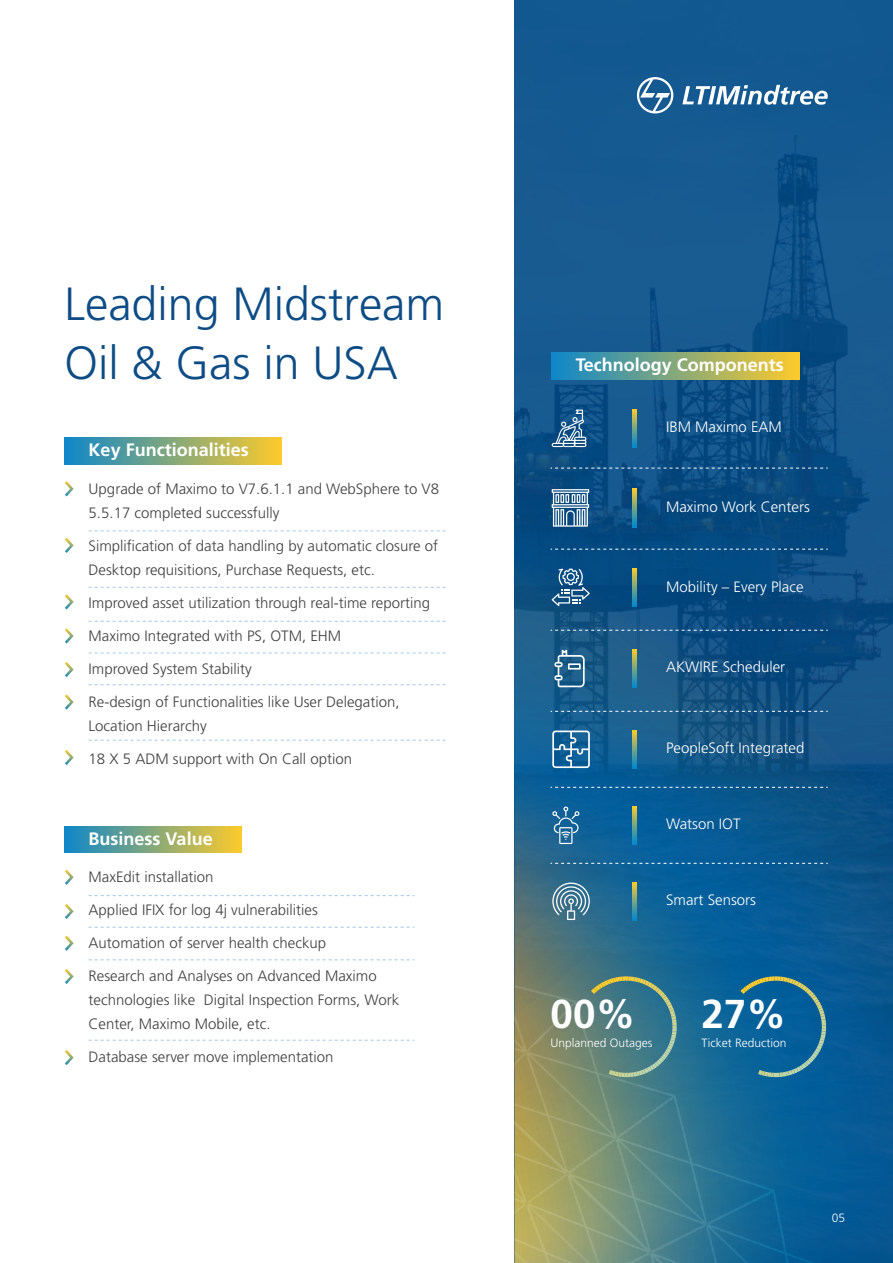
<style>
.page{position:relative;width:893px;height:1263px;background:#fff}
.page>*{position:absolute;margin:0;border:0;box-sizing:border-box;transform-origin:0 0}
.t1{font:300 46.5px/58.5px "Frutiger LT Pro";color:#0d4c85}
.t2{font:700 40.35px "Frutiger LT Pro";color:#fff}
.t3{font:700 18px "Frutiger LT Pro";color:#fff}
.t4{font:300 15px/24px "Frutiger LT Pro";color:#404041}
.t5{font:300 15px "Frutiger LT Pro";color:#fff}
.t6{font:300 12px "Frutiger LT Pro";color:#fff}
</style>
<div class="page">
<svg style="left:65px;top:481px;width:9px;height:15px"></svg>
<svg style="left:65px;top:538px;width:9px;height:15px"></svg>
<svg style="left:65px;top:594px;width:9px;height:15px"></svg>
<svg style="left:65px;top:628px;width:9px;height:15px"></svg>
<svg style="left:65px;top:662px;width:9px;height:15px"></svg>
<svg style="left:65px;top:694px;width:9px;height:16px"></svg>
<svg style="left:65px;top:750px;width:9px;height:15px"></svg>
<div style="left:65px;top:438px;width:217px;height:26px;background:linear-gradient(to right,#0f87c9,#fdca2b)"></div>
<svg style="left:89px;top:530px;width:357px;height:1px"></svg>
<svg style="left:89px;top:587px;width:357px;height:1px"></svg>
<svg style="left:89px;top:621px;width:357px;height:1px"></svg>
<svg style="left:89px;top:652px;width:357px;height:1px"></svg>
<svg style="left:89px;top:684px;width:357px;height:1px"></svg>
<svg style="left:89px;top:740px;width:357px;height:1px"></svg>
<div style="left:514px;top:0;width:379px;height:1263px;background:#125890"></div>
<img style="left:514px;top:113px;width:379px;height:1150px">
<svg style="left:637px;top:77px;width:36px;height:36px"></svg>
<svg style="left:682px;top:85px;width:146px;height:20px"></svg>
<div style="left:65px;top:826px;width:176px;height:27px;background:linear-gradient(to right,#0f87c9,#fbca2d)"></div>
<svg style="left:65px;top:869px;width:9px;height:16px"></svg>
<svg style="left:65px;top:904px;width:9px;height:15px"></svg>
<svg style="left:65px;top:935px;width:9px;height:16px"></svg>
<svg style="left:65px;top:969px;width:9px;height:15px"></svg>
<svg style="left:65px;top:1050px;width:9px;height:15px"></svg>
<svg style="left:89px;top:895px;width:325px;height:1px"></svg>
<svg style="left:89px;top:927px;width:325px;height:1px"></svg>
<svg style="left:89px;top:959px;width:325px;height:1px"></svg>
<svg style="left:89px;top:1040px;width:325px;height:1px"></svg>
<svg style="left:551px;top:468px;width:277px;height:1px"></svg>
<svg style="left:551px;top:549px;width:277px;height:1px"></svg>
<svg style="left:633px;top:409px;width:3px;height:39px"></svg>
<svg style="left:633px;top:489px;width:3px;height:38px"></svg>
<svg style="left:633px;top:568px;width:3px;height:39px"></svg>
<svg style="left:633px;top:649px;width:3px;height:39px"></svg>
<svg style="left:551px;top:711px;width:277px;height:1px"></svg>
<svg style="left:551px;top:630px;width:277px;height:1px"></svg>
<svg style="left:633px;top:730px;width:3px;height:38px"></svg>
<svg style="left:740px;top:976px;width:86px;height:101px"></svg>
<svg style="left:591px;top:976px;width:86px;height:101px;background:#4f8084"></svg>
<svg style="left:552px;top:410px;width:34px;height:37px"></svg>
<svg style="left:551px;top:787px;width:277px;height:1px"></svg>
<svg style="left:633px;top:806px;width:3px;height:38px"></svg>
<svg style="left:551px;top:863px;width:277px;height:1px"></svg>
<svg style="left:633px;top:882px;width:3px;height:38px"></svg>
<svg style="left:552px;top:489px;width:37px;height:38px"></svg>
<svg style="left:552px;top:569px;width:38px;height:37px"></svg>
<svg style="left:554px;top:650px;width:31px;height:37px"></svg>
<svg style="left:552px;top:730px;width:38px;height:38px"></svg>
<svg style="left:552px;top:806px;width:28px;height:38px"></svg>
<svg style="left:552px;top:882px;width:38px;height:38px"></svg>
<div style="left:552px;top:352px;width:247px;height:27px;background:linear-gradient(to right,#0f87c9,#fcca2c)"></div>
<h1 class="t1" style="left:64px;top:275px;width:381px">Leading Midstream<br>Oil &amp; Gas in USA</h1>
<p class="t3" style="left:89px;top:440px;width:162px">Key Functionalities</p>
<p class="t4" style="left:89px;top:476px;width:352px">Upgrade of Maximo to V7.6.1.1 and WebSphere to V8<br>5.5.17 completed successfully</p>
<p class="t4" style="left:89px;top:533px;width:351px">Simplification of data handling by automatic closure of<br>Desktop requisitions, Purchase Requests, etc.</p>
<p class="t4" style="left:89px;top:590px;width:343px">Improved asset utilization through real-time reporting</p>
<p class="t4" style="left:89px;top:623px;width:254px">Maximo Integrated with PS, OTM, EHM</p>
<p class="t4" style="left:89px;top:656px;width:165px">Improved System Stability</p>
<p class="t4" style="left:89px;top:689px;width:312px">Re-design of Functionalities like User Delegation,<br>Location Hierarchy</p>
<p class="t4" style="left:89px;top:746px;width:265px">18 X 5 ADM support with On Call option</p>
<p class="t3" style="left:89px;top:828px;width:126px">Business Value</p>
<p class="t4" style="left:89px;top:865px;width:126px">MaxEdit installation</p>
<p class="t4" style="left:89px;top:898px;width:231px">Applied IFIX for log 4j vulnerabilities</p>
<p class="t4" style="left:89px;top:931px;width:239px">Automation of server health checkup</p>
<p class="t4" style="left:89px;top:964px;width:312px">Research and Analyses on Advanced Maximo technologies like Digital Inspection Forms, Work<br>Center, Maximo Mobile, etc.</p>
<p class="t4" style="left:89px;top:1045px;width:246px">Database server move implementation</p>
<p class="t3" style="left:576px;top:354px;width:210px">Technology Components</p>
<p class="t5" style="left:666px;top:418px;width:117px">IBM Maximo EAM</p>
<p class="t5" style="left:666px;top:498px;width:145px">Maximo Work Centers</p>
<p class="t5" style="left:666px;top:578px;width:139px">Mobility – Every Place</p>
<p class="t5" style="left:666px;top:658px;width:121px">AKWIRE Scheduler</p>
<p class="t5" style="left:666px;top:739px;width:140px">PeopleSoft Integrated</p>
<p class="t5" style="left:666px;top:815px;width:76px">Watson IOT</p>
<p class="t5" style="left:666px;top:891px;width:91px">Smart Sensors</p>
<h2 class="t2" style="left:551px;top:990px;width:87px">00%</h2>
<p class="t6" style="left:551px;top:1036px;width:104px">Unplanned Outages</p>
<h2 class="t2" style="left:701px;top:990px;width:87px">27%</h2>
<p class="t6" style="left:701px;top:1036px;width:86px">Ticket Reduction</p>
<p class="t6" style="left:831px;top:1211px;width:15px">0 65</p>
</div>
